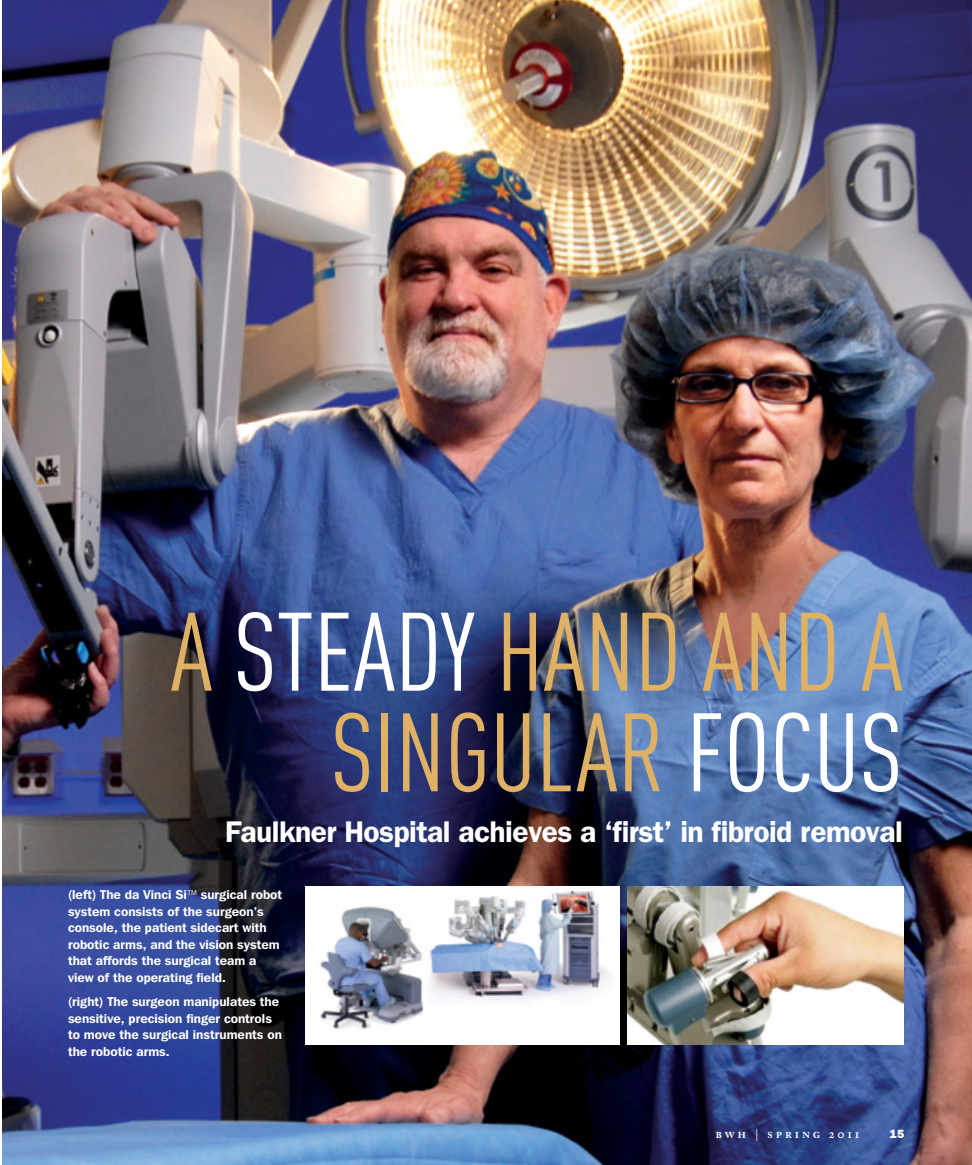
<style>
.page{position:relative;width:972px;height:1165px;background:#fff}
.page>*{position:absolute;margin:0;border:0;box-sizing:border-box;transform-origin:0 0}
.t1{font:109.5px/100.5px "DIN Cond";color:#dfb165;text-align:right}
.t2{font:600 30px "Franklin Gothic";letter-spacing:-.02em;color:#fff}
.t3{font:600 13.5px "Adobe Caslon Exp";letter-spacing:.2em;color:#fff}
.t4{font:600 12.75px/16.5px "Franklin Gothic IT Cby BT";color:#fff}
.t5{font:800 12px "Franklin Gothic";color:#fff}
.s1{color:#fff}
.s2{font-family:"Adobe Caslon Pro";font-weight:400;font-size:12px}
</style>
<div class="page">
<img style="left:3px;top:0;width:969px;height:1164px">
<img style="left:628px;top:886px;width:276px;height:158px">
<img style="left:305px;top:886px;width:314px;height:158px">
<h1 class="t1" style="left:171px;top:600px;width:734px">A <span class="s1">STEADY</span> HAND AND A<br>SINGULAR <span class="s1">FOCUS</span></h1>
<h2 class="t2" style="left:225px;top:813px;width:679px">Faulkner Hospital achieves a ‘first’ in fibroid removal</h2>
<p class="t4" style="left:68px;top:885px;width:216px">(left) The da Vinci Si <sup>TM</sup> surgical robot system consists of the surgeon’s console, the patient sidecart with robotic arms, and the vision system that affords the surgical team a view of the operating field.</p>
<p class="t4" style="left:68px;top:993px;width:215px">(right) The surgeon manipulates the sensitive, precision finger controls to move the surgical instruments on the robotic arms.</p>
<p class="t3" style="left:715px;top:1126px;width:146px">bwh <span class="s2">|</span> spring 2011</p>
<p class="t5" style="left:890px;top:1126px;width:16px">15</p>
</div>
